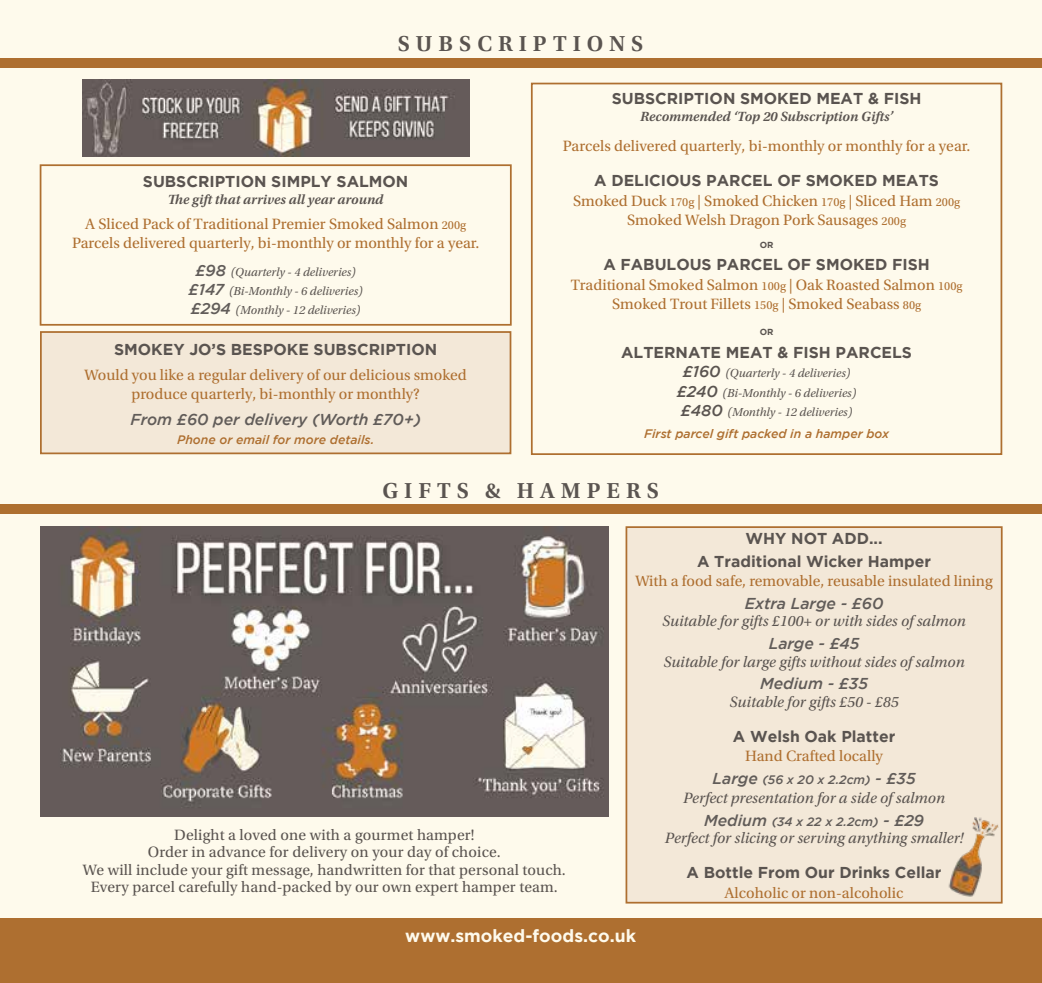
<style>
.page{position:relative;width:1042px;height:983px;background:#fff}
.page>*{position:absolute;margin:0;border:0;box-sizing:border-box;transform-origin:0 0}
.t1{font:600 22.75px "Utopia Std";letter-spacing:.26em;color:#5a5450}
.t2{font:700 17.5px "Gotham";color:#fefaec}
.t3{font:15.75px/19.2px "Utopia Std";color:#ae6f30;text-align:center}
.t4{font:700 15.75px/22.8px "Gotham";color:#5a5450;text-align:center}
.t5{font:15.75px/17.5px "Utopia Std";letter-spacing:.01em;color:#5a5450;text-align:center}
.t6{font:italic 15.75px "Utopia Std";color:#5a5450}
.t7{font:italic 500 15.75px "Gotham";color:#615c59}
.t8{font:italic 600 14px "Utopia Std";color:#5a5450}
.t9{font:italic 12.25px/19.2px "Utopia Std";color:#5a5450;text-align:center}
.t10{font:italic 500 12.25px "Gotham";color:#ae6f30}
.t11{font:italic 500 12.25px "Gotham";color:#615c59}
.t12{font:700 8.75px "Gotham";color:#5a5450}
.s1{font-size:12.25px}
.s2{font-family:"Gotham";font-weight:500;font-size:15.75px;color:#615c59}
.s3{font-family:"Gotham";font-weight:500;font-size:15.75px}
.s4{font-size:15.75px}
</style>
<div class="page">
<div style="left:0;top:0;width:1042px;height:961px;background:#fefaec"></div>
<div style="left:0;top:918px;width:1042px;height:64px;background:#ae6f30"></div>
<div style="left:0;top:58px;width:1042px;height:9px;background:#ae6f30"></div>
<div style="left:0;top:504px;width:1042px;height:10px;background:#ae6f30"></div>
<div style="left:40px;top:331px;width:471px;height:123px;background:#f3e8d8;border:2px solid #ae6f30"></div>
<div style="left:40px;top:164px;width:472px;height:161px;border:2px solid #ae6f30"></div>
<div style="left:531px;top:83px;width:471px;height:372px;border:2px solid #ae6f30"></div>
<img style="left:82px;top:79px;width:387px;height:78px">
<div style="left:625px;top:526px;width:377px;height:377px;background:#f3e8d8;border:2px solid #ae6f30"></div>
<img style="left:948px;top:815px;width:55px;height:82px">
<img style="left:40px;top:526px;width:569px;height:290px">
<h1 class="t1" style="left:398px;top:31px;width:247px">SUBSCRIPTIONS</h1>
<p class="t4" style="left:143px;top:170px;width:267px">SUBSCRIPTION SIMPLY SALMON</p>
<p class="t8" style="left:168px;top:191px;width:217px">The gift that arrives all year around</p>
<p class="t3" style="left:72px;top:214px;width:409px">A Sliced Pack of Traditional Premier Smoked Salmon <span class="s1">200g<br></span>Parcels delivered quarterly, bi-monthly or monthly for a year.</p>
<p class="t9" style="left:189px;top:262px;width:176px"><span class="s2">£98</span> (Quarterly - 4 deliveries) <span class="s2">£147</span> (Bi-Monthly - 6 deliveries) <span class="s2">£294</span> (Monthly - 12 deliveries)</p>
<p class="t4" style="left:114px;top:337px;width:325px">SMOKEY JO’S BESPOKE SUBSCRIPTION</p>
<p class="t3" style="left:84px;top:365px;width:384px">Would you like a regular delivery of our delicious smoked produce quarterly, bi-monthly or monthly?</p>
<p class="t7" style="left:130px;top:410px;width:292px">From £60 per delivery (Worth £70+)</p>
<p class="t10" style="left:177px;top:433px;width:199px">Phone or email for more details.</p>
<p class="t4" style="left:612px;top:87px;width:311px">SUBSCRIPTION SMOKED MEAT &amp; FISH</p>
<p class="t8" style="left:640px;top:108px;width:255px">Recommended ‘Top 20 Subscription Gifts’</p>
<p class="t3" style="left:563px;top:136px;width:409px">Parcels delivered quarterly, bi-monthly or monthly for a year.</p>
<p class="t4" style="left:594px;top:169px;width:346px">A DELICIOUS PARCEL OF SMOKED MEATS</p>
<p class="t3" style="left:573px;top:191px;width:389px">Smoked Duck <span class="s1">170g</span> | Smoked Chicken <span class="s1">170g</span> | Sliced Ham <span class="s1">200g<br></span>Smoked Welsh Dragon Pork Sausages <span class="s1">200g</span></p>
<p class="t12" style="left:760px;top:239px;width:15px">OR</p>
<p class="t4" style="left:603px;top:253px;width:328px">A FABULOUS PARCEL OF SMOKED FISH</p>
<p class="t3" style="left:571px;top:275px;width:393px">Traditional Smoked Salmon <span class="s1">100g</span> | Oak Roasted Salmon <span class="s1">100g<br></span>Smoked Trout Fillets <span class="s1">150g</span> | Smoked Seabass <span class="s1">80g</span></p>
<p class="t12" style="left:760px;top:327px;width:15px">OR</p>
<p class="t4" style="left:621px;top:340px;width:292px">ALTERNATE MEAT &amp; FISH PARCELS</p>
<p class="t9" style="left:677px;top:364px;width:181px"><span class="s3">£160</span> (Quarterly - 4 deliveries) <span class="s3">£240</span> (Bi-Monthly - 6 deliveries) <span class="s3">£480</span> (Monthly - 12 deliveries)</p>
<p class="t10" style="left:644px;top:426px;width:247px">First parcel gift packed in a hamper box</p>
<h1 class="t1" style="left:382px;top:478px;width:278px">GIFTS &amp; HAMPERS</h1>
<p class="t5" style="left:83px;top:826px;width:484px">Delight a loved one with a gourmet hamper!<br>Order in advance for delivery on your day of choice.<br>We will include your gift message, handwritten for that personal touch.<br>Every parcel carefully hand-packed by our own expert hamper team.</p>
<p class="t4" style="left:697px;top:526px;width:235px">WHY NOT ADD...<br>A Traditional Wicker Hamper</p>
<p class="t3" style="left:635px;top:571px;width:359px">With a food safe, removable, reusable insulated lining</p>
<p class="t7" style="left:745px;top:594px;width:140px">Extra Large - £60</p>
<p class="t6" style="left:662px;top:612px;width:305px">Suitable for gifts £100+ or with sides of salmon</p>
<p class="t7" style="left:768px;top:634px;width:92px">Large - £45</p>
<p class="t6" style="left:663px;top:652px;width:303px">Suitable for large gifts without sides of salmon</p>
<p class="t7" style="left:760px;top:674px;width:109px">Medium - £35</p>
<p class="t6" style="left:729px;top:693px;width:170px">Suitable for gifts £50 - £85</p>
<p class="t4" style="left:733px;top:724px;width:164px">A Welsh Oak Platter</p>
<p class="t3" style="left:745px;top:746px;width:139px">Hand Crafted locally</p>
<p class="t11" style="left:712px;top:772px;width:204px"><span class="s4">Large</span> (56 x 20 x 2.2cm) <span class="s4">- £35</span></p>
<p class="t6" style="left:683px;top:789px;width:263px">Perfect presentation for a side of salmon</p>
<p class="t11" style="left:704px;top:814px;width:221px"><span class="s4">Medium</span> (34 x 22 x 2.2cm) <span class="s4">- £29</span></p>
<p class="t6" style="left:665px;top:829px;width:300px">Perfect for slicing or serving anything smaller!</p>
<p class="t4" style="left:686px;top:860px;width:256px">A Bottle From Our Drinks Cellar</p>
<p class="t3" style="left:724px;top:883px;width:180px">Alcoholic or non-alcoholic</p>
<p class="t2" style="left:405px;top:925px;width:232px">www.smoked-foods.co.uk</p>
</div>
